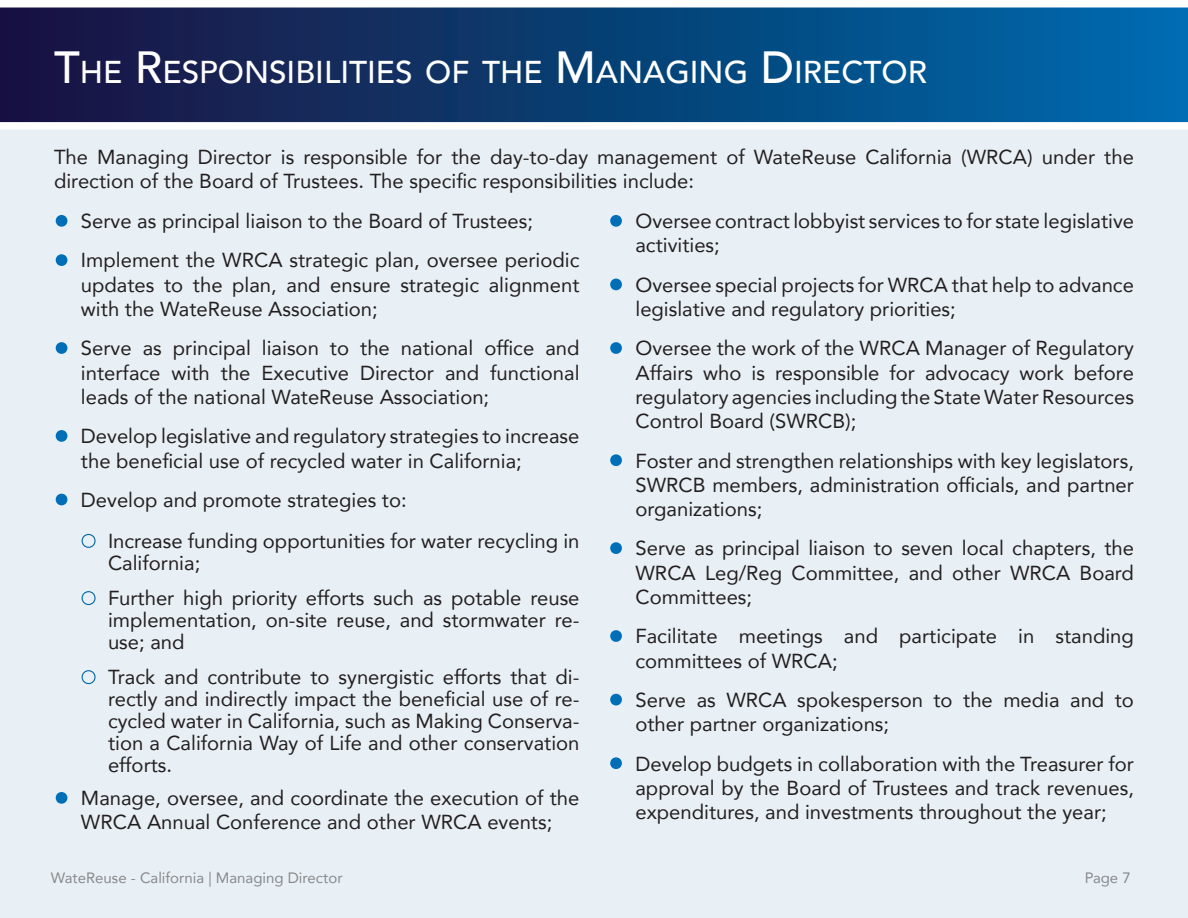
<style>
.page{position:relative;width:1188px;height:918px;background:#fff}
.page>*{position:absolute;margin:0;border:0;box-sizing:border-box;transform-origin:0 0}
.RA_Major_Heading_White{font:500 31.5px "Avenir";color:#fff}
.t1{font:20.25px/24.3px "Avenir";color:#231f20}
.t2{font:15px "Avenir";color:#231f20}
.s1{font-size:45px}
.s2{color:#e9f0f5}
</style>
<div class="page">
<div style="left:0;top:122px;width:1188px;height:796px;background:#e9f0f5"></div>
<svg style="left:0;top:7px;width:1188px;height:123px;background:#1b4a7c"></svg>
<p class="RA_Major_Heading_White" style="left:54px;top:45px;width:810px"><span class="s1">T</span>HE <span class="s1">R</span>ESPONSIBILITIES OF THE <span class="s1">M</span>ANAGING <span class="s1">D</span>IRECTO</p>
<p class="RA_Major_Heading_White" style="left:908px;top:45px;width:21px">R</p>
<p class="t1" style="left:54px;top:145px;width:1081px;line-height:23.2px">The Managing Director is responsible for the day-to-day management of WateReuse California (WRCA) under the direction of the Board of Trustees. The specific responsibilities include:</p>
<p class="t1" style="left:81px;top:208px;width:454px">Serve as principal liaison to the Board of Trustees;</p>
<p class="t1" style="left:81px;top:248px;width:500px;text-align:justify">Implement the WRCA strategic plan, oversee periodic updates to the plan, and ensure strategic alignment with the WateReuse Association;</p>
<p class="t1" style="left:81px;top:336px;width:500px;text-align:justify">Serve as principal liaison to the national office and interface with the Executive Director and functional leads of the national WateReuse Association;</p>
<p class="t1" style="left:81px;top:423px;width:500px">Develop legislative and regulatory strategies to increase the beneficial use of recycled water in California;</p>
<p class="t1" style="left:81px;top:487px;width:327px">Develop and promote strategies to:</p>
<p class="t1" style="left:108px;top:530px;width:473px;line-height:21.9px;text-indent:-12px"><span class="s2">z</span> Increase funding opportunities for water recycling in<br>California;</p>
<p class="t1" style="left:108px;top:587px;width:473px;line-height:21.9px;text-align:justify;text-indent:-12px"><span class="s2">z</span> Further high priority efforts such as potable reuse implementation, on-site reuse, and stormwater re&shy;use; and</p>
<p class="t1" style="left:108px;top:666px;width:473px;line-height:21.9px;text-align:justify;text-indent:-12px"><span class="s2">z</span> Track and contribute to synergistic efforts that di&shy;rectly and indirectly impact the beneficial use of re&shy;cycled water in California, such as Making Conserva&shy;tion a California Way of Life and other conservation efforts.</p>
<p class="t1" style="left:81px;top:785px;width:500px">Manage, oversee, and coordinate the execution of the<br>WRCA Annual Conference and other WRCA events;</p>
<p class="t1" style="left:635px;top:208px;width:500px">Oversee contract lobbyist services to for state legislative activities;</p>
<p class="t1" style="left:635px;top:272px;width:500px">Oversee special projects for WRCA that help to advance legislative and regulatory priorities;</p>
<p class="t1" style="left:635px;top:336px;width:500px;text-align:justify">Oversee the work of the WRCA Manager of Regulatory Affairs who is responsible for advocacy work before regulatory agencies including the State Water Resources Control Board (SWRCB);</p>
<p class="t1" style="left:635px;top:448px;width:500px;text-align:justify">Foster and strengthen relationships with key legislators, SWRCB members, administration officials, and partner organizations;</p>
<p class="t1" style="left:635px;top:536px;width:500px;text-align:justify">Serve as principal liaison to seven local chapters, the WRCA Leg/Reg Committee, and other WRCA Board Committees;</p>
<p class="t1" style="left:635px;top:624px;width:500px">Facilitate meetings and participate in standing committees of WRCA;</p>
<p class="t1" style="left:635px;top:687px;width:500px">Serve as WRCA spokesperson to the media and to other partner organizations;</p>
<p class="t1" style="left:635px;top:751px;width:500px;text-align:justify">Develop budgets in collaboration with the Treasurer for approval by the Board of Trustees and track revenues, expenditures, and investments throughout the year;</p>
<p class="t2" style="left:51px;top:866px;width:293px">WateReuse - California | Managing Director</p>
<p class="t2" style="left:1084px;top:866px;width:48px">Page 7</p>
</div>
